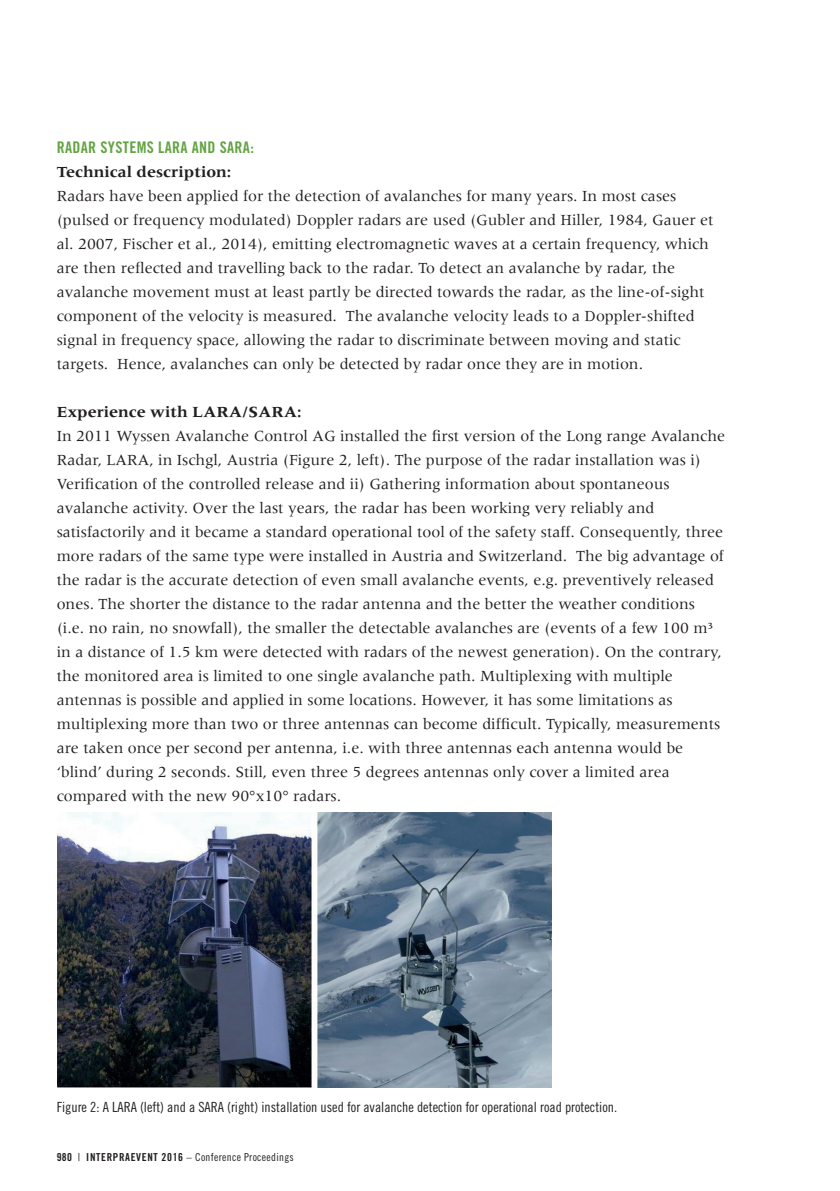
<style>
.page{position:relative;width:840px;height:1191px;background:#fff}
.page>*{position:absolute;margin:0;border:0;box-sizing:border-box;transform-origin:0 0}
.t1{font:16px/24px "Meridien LT Std";color:#231f20}
.t2{font:700 16px "Meridien LT Std";color:#231f20}
.t3{font:16px "Trade Gothic LT Std Bd Cn 20";letter-spacing:.02em;color:#63a443}
.t4{font:14px "Trade Gothic LT Std Cn 18";color:#231f20}
.t5{font:11px "Trade Gothic LT Std Cn 18";letter-spacing:.03em;color:#231f20}
.s1{font-family:"Trade Gothic LT Std Bd Cn 20"}
</style>
<div class="page">
<img style="left:57px;top:812px;width:494px;height:275px">
<p class="t3" style="left:57px;top:137px;width:198px">RADAR SYSTEMS LARA AND SARA:</p>
<p class="t2" style="left:57px;top:162px;width:176px">Technical description:</p>
<p class="t1" style="left:57px;top:183px;width:658px">Radars have been applied for the detection of avalanches for many years. In most cases (pulsed or frequency modulated) Doppler radars are used (Gubler and Hiller, 1984, Gauer et al. 2007, Fischer et al., 2014), emitting electromagnetic waves at a certain frequency, which are then reflected and travelling back to the radar. To detect an avalanche by radar, the avalanche movement must at least partly be directed towards the radar, as the line-of-sight component of the velocity is measured. The avalanche velocity leads to a Doppler-shifted signal in frequency space, allowing the radar to discriminate between moving and static targets. Hence, avalanches can only be detected by radar once they are in motion.</p>
<p class="t2" style="left:57px;top:402px;width:246px">Experience with LARA/SARA:</p>
<p class="t1" style="left:57px;top:423px;width:669px">In 2011 Wyssen Avalanche Control AG installed the first version of the Long range Avalanche Radar, LARA, in Ischgl, Austria (Figure 2, left). The purpose of the radar installation was i)<br>Verification of the controlled release and ii) Gathering information about spontaneous avalanche activity. Over the last years, the radar has been working very reliably and satisfactorily and it became a standard operational tool of the safety staff. Consequently, three more radars of the same type were installed in Austria and Switzerland. The big advantage of the radar is the accurate detection of even small avalanche events, e.g. preventively released ones. The shorter the distance to the radar antenna and the better the weather conditions (i.e. no rain, no snowfall), the smaller the detectable avalanches are (events of a few 100 m³ in a distance of 1.5 km were detected with radars of the newest generation). On the contrary, the monitored area is limited to one single avalanche path. Multiplexing with multiple antennas is possible and applied in some locations. However, it has some limitations as multiplexing more than two or three antennas can become difficult. Typically, measurements are taken once per second per antenna, i.e. with three antennas each antenna would be ‘blind’ during 2 seconds. Still, even three 5 degrees antennas only cover a limited area compared with the new 90°x10° radars.</p>
<p class="t4" style="left:57px;top:1098px;width:561px">Figure 2: A LARA (left) and a SARA (right) installation used for avalanche detection for operational road protection.</p>
<p class="t5" style="left:57px;top:1150px;width:238px"><span class="s1">980</span> | <span class="s1">INTERPRAEVENT 2016</span> – Conference Proceedings</p>
</div>
